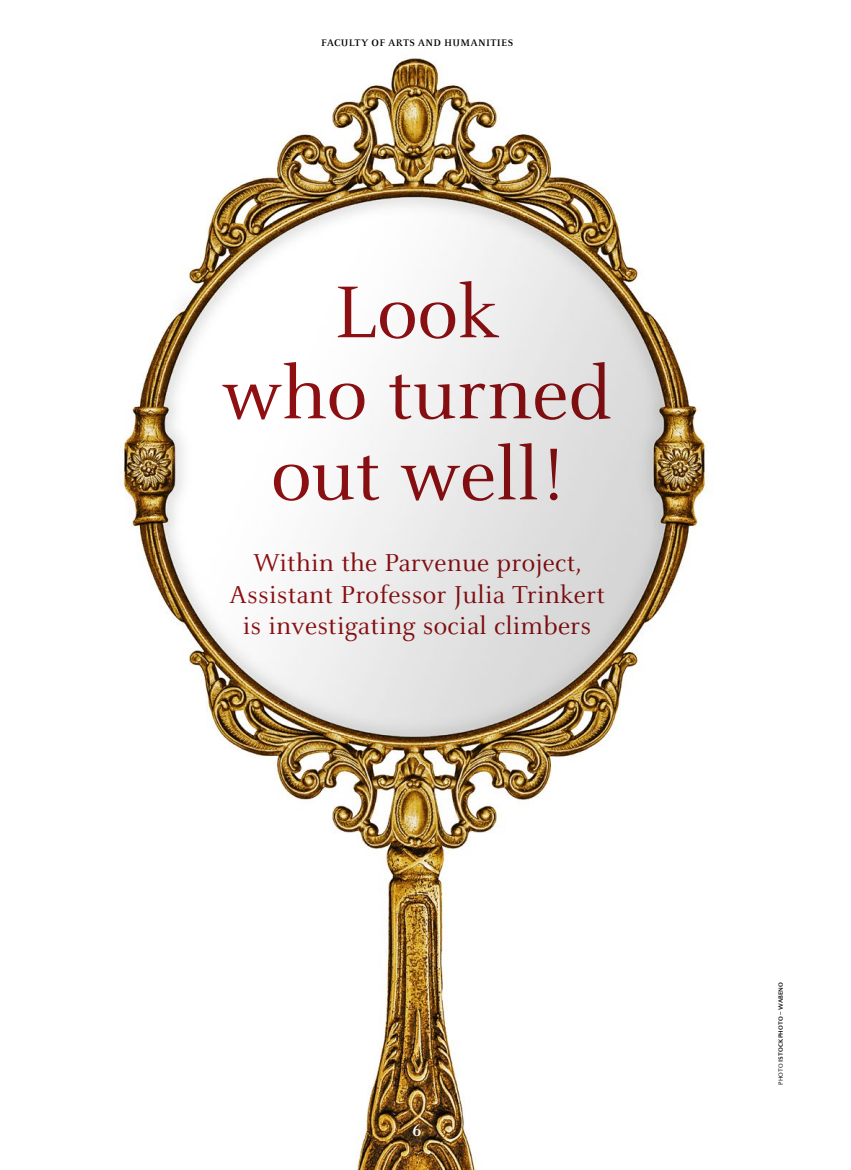
<style>
.page{position:relative;width:851px;height:1170px;background:#fff}
.page>*{position:absolute;margin:0;border:0;box-sizing:border-box;transform-origin:0 0}
.t1{font:81px/81px "Celeste Pro";color:#8e1013;text-align:center}
.t2{font:27px/31.5px "Celeste Pro";letter-spacing:.01em;color:#8e1013;text-align:center}
.t3{font:700 18px "Celeste Pro";color:#fff}
.t4{font:700 10.5px "Celeste Pro";letter-spacing:.03em;color:#000}
.t5{font:700 6.75px "Celeste Sans Pro";letter-spacing:.01em;color:#000}
.s1{font-weight:400}
</style>
<div class="page">
<img style="left:121px;top:57px;width:590px;height:1112px">
<p class="t4" style="left:321px;top:36px;width:193px">FACULTY OF ARTS AND HUMANITIES</p>
<h1 class="t1" style="left:222px;top:270px;width:390px">Look<br>who turned out well!</h1>
<p class="t2" style="left:229px;top:546px;width:377px">Within the Parvenue project,<br>Assistant Professor Julia Trinkert is investigating social climbers</p>
<p class="t3" style="left:412px;top:1118px;width:10px">6</p>
<p class="t5" style="left:776px;top:1084px;width:104px;rotate:-90deg"><span class="s1">PHOTO</span> ISTOCKPHOTO – WABENO</p>
</div>
